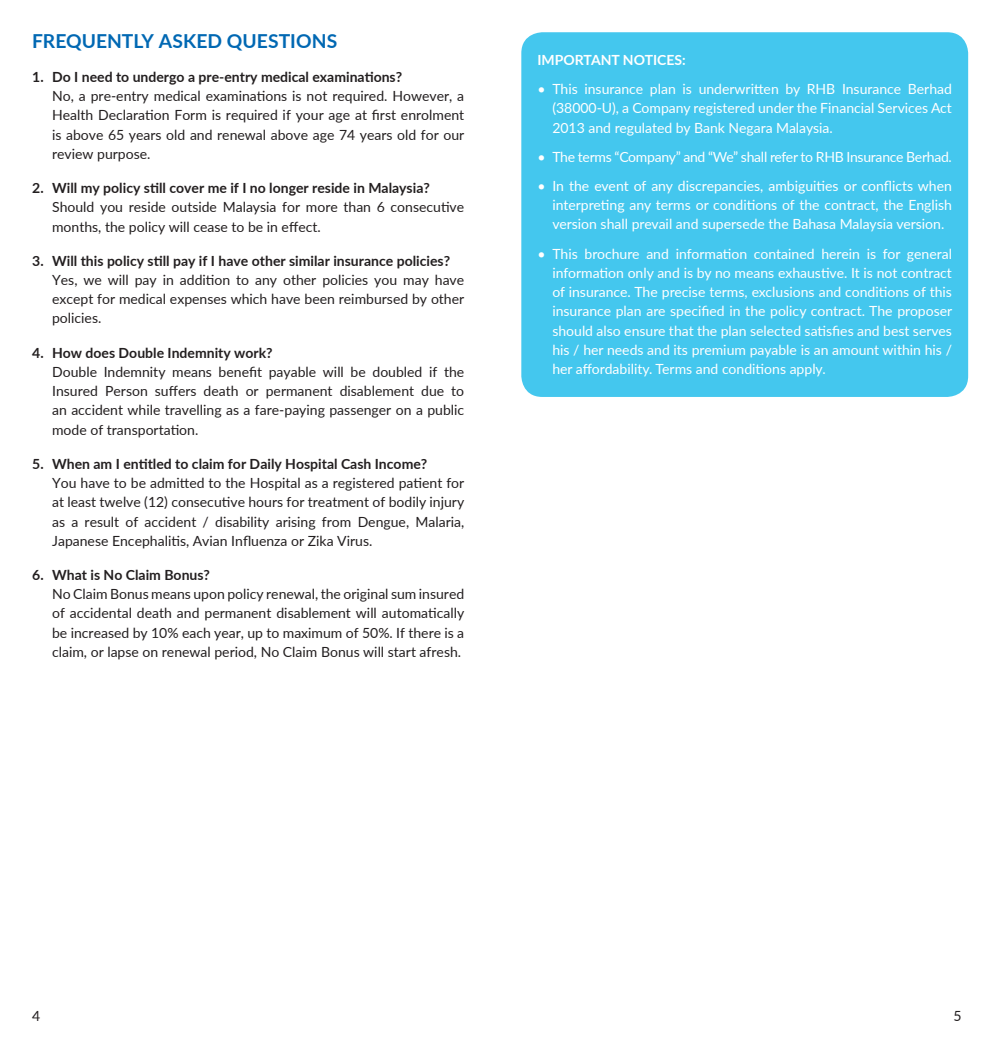
<style>
.page{position:relative;width:993px;height:1042px;background:#fff}
.page>*{position:absolute;margin:0;border:0;box-sizing:border-box;transform-origin:0 0}
.t1{font:700 19.25px "Lato";letter-spacing:.005em;color:#0168b3}
.t2{font:14px/19.2px "Lato";color:#231f20;text-align:justify}
.t3{font:14px/19.2px "Lato";color:#fff;text-align:justify}
.t4{font:700 14px "Lato";color:#231f20}
.t5{font:14px "Lato";letter-spacing:-.02em;color:#fff}
.t6{font:700 14px "Lato";color:#fff}
</style>
<div class="page">
<div style="left:521px;top:32px;width:446px;height:365px;background:#44c7ee;border-radius:21px"></div>
<h1 class="t1" style="left:32px;top:27px;width:306px">FREQUENTLY ASKED QUESTIONS</h1>
<p class="t4" style="left:32px;top:66px;width:371px">1. Do I need to undergo a pre-entry medical examinations?</p>
<p class="t2" style="left:52px;top:86px;width:413px">No, a pre-entry medical examinations is not required. However, a Health Declaration Form is required if your age at first enrolment is above 65 years old and renewal above age 74 years old for our review purpose.</p>
<p class="t4" style="left:32px;top:178px;width:399px">2. Will my policy still cover me if I no longer reside in Malaysia?</p>
<p class="t2" style="left:52px;top:197px;width:413px">Should you reside outside Malaysia for more than 6 consecutive months, the policy will cease to be in effect.</p>
<p class="t4" style="left:32px;top:250px;width:419px">3. Will this policy still pay if I have other similar insurance policies?</p>
<p class="t2" style="left:52px;top:270px;width:413px">Yes, we will pay in addition to any other policies you may have except for medical expenses which have been reimbursed by other policies.</p>
<p class="t4" style="left:32px;top:342px;width:242px">4. How does Double Indemnity work?</p>
<p class="t2" style="left:52px;top:361px;width:413px">Double Indemnity means benefit payable will be doubled if the Insured Person suffers death or permanent disablement due to an accident while travelling as a fare-paying passenger on a public mode of transportation.</p>
<p class="t4" style="left:32px;top:453px;width:396px">5. When am I entitled to claim for Daily Hospital Cash Income?</p>
<p class="t2" style="left:52px;top:473px;width:413px">You have to be admitted to the Hospital as a registered patient for at least twelve (12) consecutive hours for treatment of bodily injury as a result of accident / disability arising from Dengue, Malaria, Japanese Encephalitis, Avian Influenza or Zika Virus.</p>
<p class="t4" style="left:32px;top:564px;width:179px">6. What is No Claim Bonus?</p>
<p class="t2" style="left:52px;top:584px;width:413px">No Claim Bonus means upon policy renewal, the original sum insured of accidental death and permanent disablement will automatically be increased by 10% each year, up to maximum of 50%. If there is a claim, or lapse on renewal period, No Claim Bonus will start afresh.</p>
<p class="t6" style="left:537px;top:49px;width:150px">IMPORTANT NOTICES:</p>
<p class="t3" style="left:552px;top:79px;width:401px;text-indent:-15px">• This insurance plan is underwritten by RHB Insurance Berhad (38000-U), a Company registered under the Financial Services Act 2013 and regulated by Bank Negara Malaysia.</p>
<p class="t5" style="left:537px;top:147px;width:416px">• The terms “Company” and “We” shall refer to RHB Insurance Berhad.</p>
<p class="t3" style="left:552px;top:176px;width:401px;text-indent:-15px">• In the event of any discrepancies, ambiguities or conflicts when interpreting any terms or conditions of the contract, the English version shall prevail and supersede the Bahasa Malaysia version.</p>
<p class="t3" style="left:552px;top:243px;width:401px;text-indent:-15px">• This brochure and information contained herein is for general information only and is by no means exhaustive. It is not contract of insurance. The precise terms, exclusions and conditions of this insurance plan are specified in the policy contract. The proposer should also ensure that the plan selected satisfies and best serves his / her needs and its premium payable is an amount within his / her affordability. Terms and conditions apply.</p>
<p class="t2" style="left:32px;top:1006px;width:10px">4</p>
<p class="t2" style="left:953px;top:1006px;width:10px">5</p>
</div>
